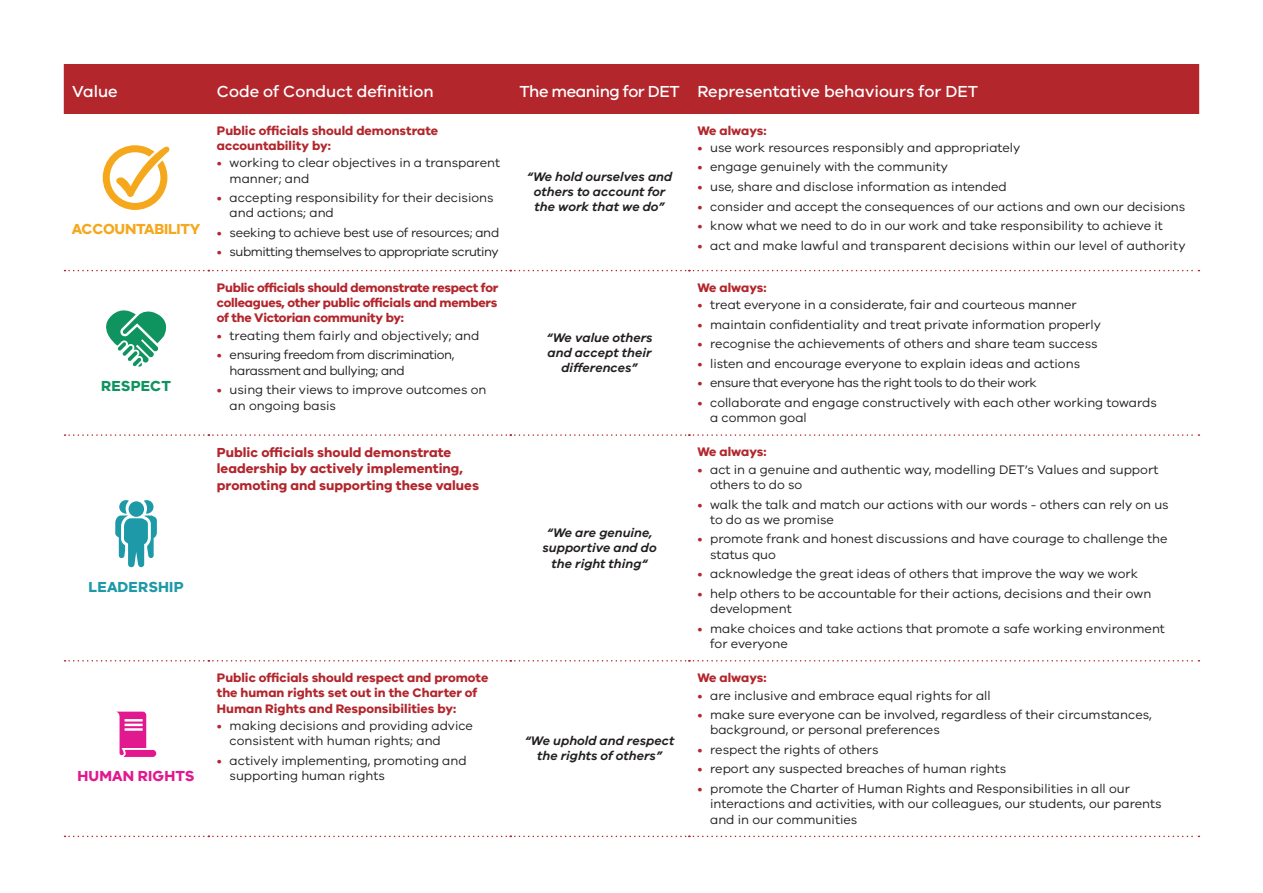
<style>
.page{position:relative;width:1263px;height:893px;background:#fff}
.page>*{position:absolute;margin:0;border:0;box-sizing:border-box;transform-origin:0 0}
.t1{font:500 16.5px "VIC";color:#fff}
.t2{font:700 15px "VIC";letter-spacing:-.02em;color:#f5a81c}
.t3{font:700 15px "VIC";letter-spacing:.01em;color:#e2188f}
.t4{font:700 15px "VIC";letter-spacing:.01em;color:#1e99a8}
.t5{font:700 15px "VIC";letter-spacing:.01em;color:#10945f}
.t6{font:700 13.5px/16.2px "VIC";color:#b2262c}
.t7{font:12.75px/15.3px "VIC";color:#231f20}
.t8{font:700 12.75px/15.3px "VIC";color:#b2262c}
.t9{font:italic 600 12.75px/15.3px "VIC";color:#231f20;text-align:center}
.t10{font:12.75px/15.3px "VIC";letter-spacing:-.03em;color:#231f20}
.t11{font:12.75px "VIC";letter-spacing:-.035em;color:#231f20}
.t12{font:12.75px "VIC";letter-spacing:-.02em;color:#231f20}
.s1{color:#b2262c}
</style>
<div class="page">
<div style="left:64px;top:64px;width:1135px;height:50px;background:#b2262c"></div>
<svg style="left:65px;top:270px;width:1134px;height:1px"></svg>
<svg style="left:65px;top:434px;width:1134px;height:2px"></svg>
<svg style="left:65px;top:660px;width:1134px;height:2px"></svg>
<svg style="left:65px;top:836px;width:1134px;height:1px"></svg>
<svg style="left:103px;top:145px;width:66px;height:65px"></svg>
<svg style="left:106px;top:310px;width:61px;height:57px"></svg>
<svg style="left:115px;top:500px;width:42px;height:67px"></svg>
<svg style="left:117px;top:712px;width:39px;height:45px"></svg>
<p class="t1" style="left:72px;top:82px;width:47px">Value</p>
<p class="t1" style="left:217px;top:82px;width:218px">Code of Conduct definition</p>
<p class="t1" style="left:519px;top:82px;width:460px">The meaning for DET Representative behaviours for DET</p>
<p class="t2" style="left:72px;top:220px;width:130px">ACCOUNTABILITY</p>
<p class="t5" style="left:101px;top:377px;width:71px">RESPECT</p>
<p class="t8" style="left:217px;top:122px;width:223px">Public officials should demonstrate accountability by:</p>
<p class="t7" style="left:230px;top:155px;width:272px;text-indent:-13px"><span class="s1">•</span> working to clear objectives in a transparent manner; and</p>
<p class="t7" style="left:230px;top:190px;width:266px;text-indent:-13px"><span class="s1">•</span> accepting responsibility for their decisions and actions; and</p>
<p class="t12" style="left:217px;top:225px;width:284px"><span class="s1">•</span> seeking to achieve best use of resources; and</p>
<p class="t11" style="left:217px;top:245px;width:283px"><span class="s1">•</span> submitting themselves to appropriate scrutiny</p>
<p class="t8" style="left:217px;top:279px;width:283px;text-align:justify">Public officials should demonstrate respect for colleagues, other public officials and members of the Victorian community by:</p>
<p class="t7" style="left:217px;top:328px;width:264px"><span class="s1">•</span> treating them fairly and objectively; and</p>
<p class="t10" style="left:230px;top:347px;width:226px;text-indent:-13px"><span class="s1">•</span> ensuring freedom from discrimination, harassment and bullying; and</p>
<p class="t7" style="left:230px;top:382px;width:258px;text-indent:-13px"><span class="s1">•</span> using their views to improve outcomes on an ongoing basis</p>
<p class="t6" style="left:217px;top:444px;width:264px">Public officials should demonstrate leadership by actively implementing, promoting and supporting these values</p>
<p class="t4" style="left:89px;top:577px;width:97px">LEADERSHIP</p>
<p class="t3" style="left:78px;top:767px;width:119px">HUMAN RIGHTS</p>
<p class="t8" style="left:217px;top:670px;width:273px">Public officials should respect and promote the human rights set out in the Charter of<br>Human Rights and Responsibilities by:</p>
<p class="t7" style="left:230px;top:718px;width:245px;text-indent:-13px"><span class="s1">•</span> making decisions and providing advice consistent with human rights; and</p>
<p class="t7" style="left:230px;top:753px;width:239px;text-indent:-13px"><span class="s1">•</span> actively implementing, promoting and supporting human rights</p>
<p class="t9" style="left:527px;top:169px;width:147px">“We hold ourselves and others to account for the work that we do”</p>
<p class="t9" style="left:547px;top:329px;width:107px">“We value others and accept their differences”</p>
<p class="t9" style="left:542px;top:525px;width:116px">“We are genuine, supportive and do the right thing“</p>
<p class="t9" style="left:525px;top:733px;width:151px">“We uphold and respect the rights of others”</p>
<p class="t8" style="left:697px;top:122px;width:71px">We always:</p>
<p class="t7" style="left:697px;top:140px;width:324px"><span class="s1">•</span> use work resources responsibly and appropriately</p>
<p class="t7" style="left:697px;top:159px;width:252px"><span class="s1">•</span> engage genuinely with the community</p>
<p class="t7" style="left:697px;top:179px;width:311px"><span class="s1">•</span> use, share and disclose information as intended</p>
<p class="t7" style="left:697px;top:198px;width:489px"><span class="s1">•</span> consider and accept the consequences of our actions and own our decisions</p>
<p class="t7" style="left:697px;top:218px;width:467px"><span class="s1">•</span> know what we need to do in our work and take responsibility to achieve it</p>
<p class="t7" style="left:697px;top:237px;width:490px"><span class="s1">•</span> act and make lawful and transparent decisions within our level of authority</p>
<p class="t8" style="left:697px;top:279px;width:71px">We always:</p>
<p class="t7" style="left:697px;top:297px;width:381px"><span class="s1">•</span> treat everyone in a considerate, fair and courteous manner</p>
<p class="t7" style="left:697px;top:316px;width:405px"><span class="s1">•</span> maintain confidentiality and treat private information properly</p>
<p class="t7" style="left:697px;top:336px;width:402px"><span class="s1">•</span> recognise the achievements of others and share team success</p>
<p class="t7" style="left:697px;top:356px;width:384px"><span class="s1">•</span> listen and encourage everyone to explain ideas and actions</p>
<p class="t10" style="left:697px;top:375px;width:341px"><span class="s1">•</span> ensure that everyone has the right tools to do their work</p>
<p class="t7" style="left:710px;top:395px;width:448px;text-indent:-13px"><span class="s1">•</span> collaborate and engage constructively with each other working towards a common goal</p>
<p class="t8" style="left:697px;top:444px;width:71px">We always:</p>
<p class="t7" style="left:710px;top:461px;width:450px;text-indent:-13px"><span class="s1">•</span> act in a genuine and authentic way, modelling DET’s Values and support others to do so</p>
<p class="t7" style="left:710px;top:496px;width:460px;text-indent:-13px"><span class="s1">•</span> walk the talk and match our actions with our words - others can rely on us to do as we promise</p>
<p class="t7" style="left:710px;top:531px;width:459px;text-indent:-13px"><span class="s1">•</span> promote frank and honest discussions and have courage to challenge the status quo</p>
<p class="t7" style="left:697px;top:566px;width:442px"><span class="s1">•</span> acknowledge the great ideas of others that improve the way we work</p>
<p class="t7" style="left:710px;top:586px;width:443px;text-indent:-13px"><span class="s1">•</span> help others to be accountable for their actions, decisions and their own development</p>
<p class="t7" style="left:710px;top:620px;width:456px;text-indent:-13px"><span class="s1">•</span> make choices and take actions that promote a safe working environment for everyone</p>
<p class="t8" style="left:697px;top:670px;width:71px">We always:</p>
<p class="t7" style="left:697px;top:687px;width:295px"><span class="s1">•</span> are inclusive and embrace equal rights for all</p>
<p class="t7" style="left:710px;top:707px;width:443px;text-indent:-13px"><span class="s1">•</span> make sure everyone can be involved, regardless of their circumstances, background, or personal preferences</p>
<p class="t7" style="left:697px;top:742px;width:183px"><span class="s1">•</span> respect the rights of others</p>
<p class="t7" style="left:697px;top:761px;width:310px"><span class="s1">•</span> report any suspected breaches of human rights</p>
<p class="t7" style="left:710px;top:781px;width:453px;text-indent:-13px"><span class="s1">•</span> promote the Charter of Human Rights and Responsibilities in all our interactions and activities, with our colleagues, our students, our parents and in our communities</p>
</div>
